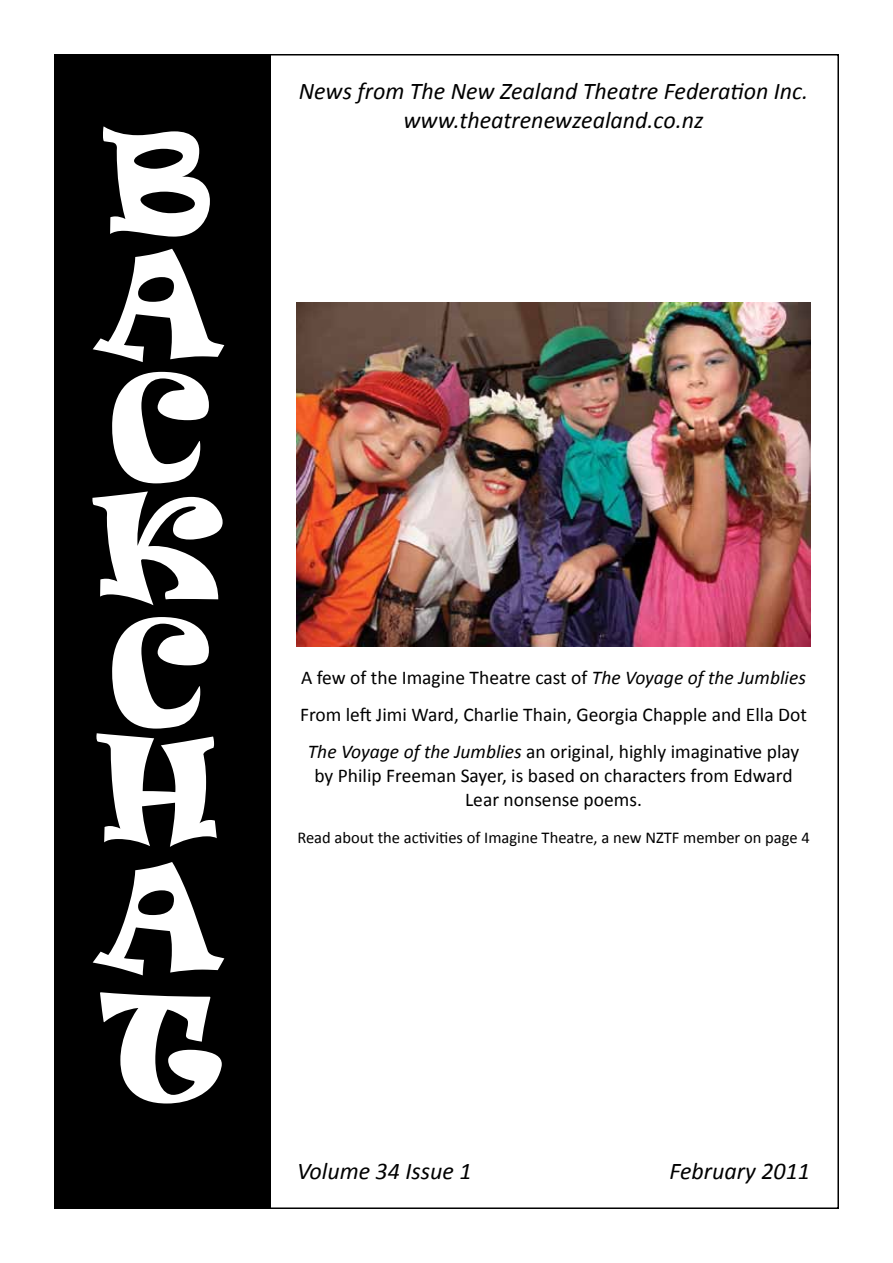
<style>
.page{position:relative;width:893px;height:1263px;background:#fff}
.page>*{position:absolute;margin:0;border:0;box-sizing:border-box;transform-origin:0 0}
.t1{font:135px/121.5px "Ravie";color:#fff;text-align:justify}
.t2{font:italic 24px/28.8px "Calibri";color:#000;text-align:center}
.t3{font:19.5px/36.8px "Calibri";color:#000;text-align:center}
.t4{font:16.5px "Calibri";color:#000}
.s1{font-style:italic}
</style>
<div class="page">
<div style="left:54px;top:54px;width:216px;height:1155px;background:#000"></div>
<img style="left:296px;top:303px;width:514px;height:343px">
<h1 class="t1" style="left:94px;top:119px;width:132px">B A C K C H</h1>
<h1 class="t1" style="left:97px;top:855px;width:127px;line-height:124.9px">A<br>T</h1>
<p class="t2" style="left:299px;top:76px;width:511px">News from The New Zealand Theatre Federation Inc. www.theatrenewzealand.co.nz</p>
<p class="t3" style="left:300px;top:660px;width:508px">A few of the Imagine Theatre cast of <span class="s1">The Voyage of the Jumblies<br></span>From left Jimi Ward, Charlie Thain, Georgia Chapple and Ella Dot<br><span class="s1">The Voyage of the Jumblies</span> an original, highly imaginative play</p>
<p class="t3" style="left:314px;top:763px;width:480px;line-height:24px">by Philip Freeman Sayer, is based on characters from Edward<br>Lear nonsense poems.</p>
<p class="t4" style="left:297px;top:827px;width:514px">Read about the activities of Imagine Theatre, a new NZTF member on page 4</p>
<p class="t2" style="left:297px;top:1156px;width:176px">Volume 34 Issue 1</p>
<p class="t2" style="left:669px;top:1156px;width:142px">February 2011</p>
</div>
